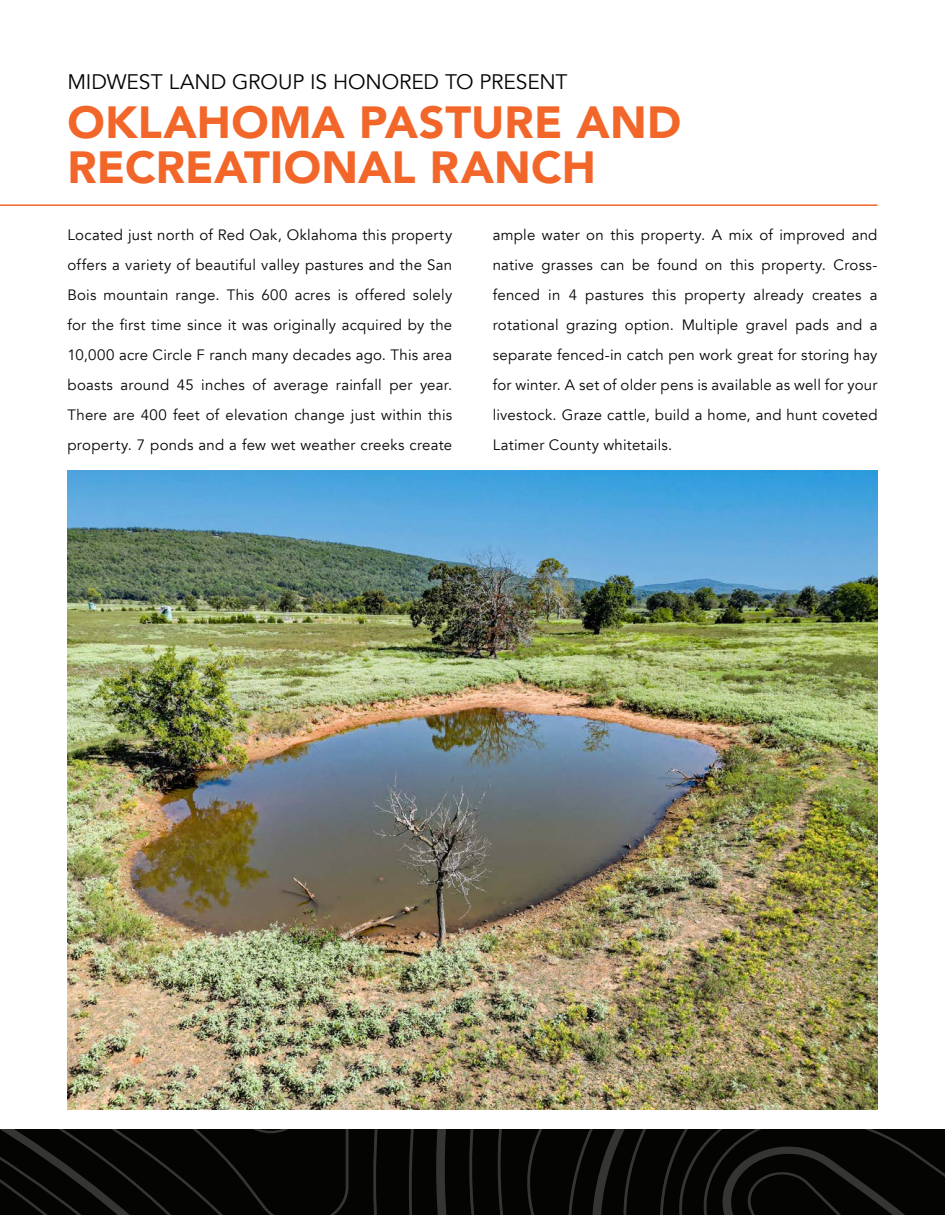
<style>
.page{position:relative;width:945px;height:1215px;background:#fff}
.page>*{position:absolute;margin:0;border:0;box-sizing:border-box;transform-origin:0 0}
.t1{font:900 45px/45px "Avenir";letter-spacing:.005em;color:#f2662a}
.t2{font:21px "Avenir";letter-spacing:-.005em;color:#040503}
.t3{font:15px/30px "Avenir";letter-spacing:.015em;color:#040503;text-align:justify}
</style>
<div class="page">
<hr style="left:0;top:204px;width:878px;height:2px;background:#f2662a">
<svg style="left:0;top:1130px;width:945px;height:85px;background:#090a08"></svg>
<img style="left:68px;top:470px;width:810px;height:640px">
<p class="t2" style="left:68px;top:69px;width:502px">MIDWEST LAND GROUP IS HONORED TO PRESENT</p>
<p class="t1" style="left:68px;top:99px;width:615px">OKLAHOMA PASTURE AND<br>RECREATIONAL RANCH</p>
<p class="t3" style="left:68px;top:220px;width:386px">Located just north of Red Oak, Oklahoma this property offers a variety of beautiful valley pastures and the San Bois mountain range. This 600 acres is offered solely for the first time since it was originally acquired by the 10,000 acre Circle F ranch many decades ago. This area boasts around 45 inches of average rainfall per year.<br>There are 400 feet of elevation change just within this property. 7 ponds and a few wet weather creeks create</p>
<p class="t3" style="left:493px;top:220px;width:386px">ample water on this property. A mix of improved and native grasses can be found on this property. Cross&shy;fenced in 4 pastures this property already creates a rotational grazing option. Multiple gravel pads and a separate fenced-in catch pen work great for storing hay for winter. A set of older pens is available as well for your livestock. Graze cattle, build a home, and hunt coveted Latimer County whitetails.</p>
</div>
